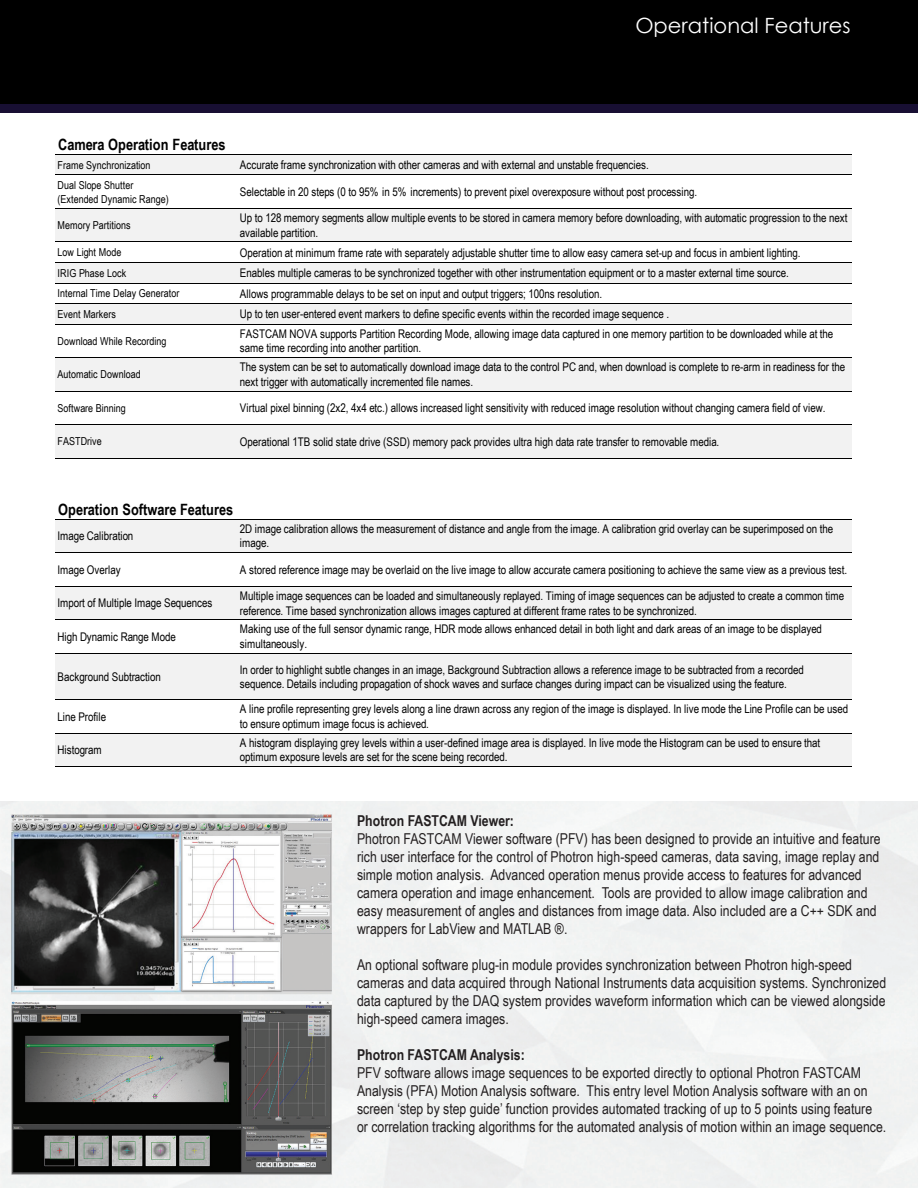
<style>
.page{position:relative;width:918px;height:1188px;background:#fff}
.page>*{position:absolute;margin:0;border:0;box-sizing:border-box;transform-origin:0 0}
.t1{font:21px "Century Gothic";color:#fff}
.t2{font:700 15.6px "Arial Narrow";color:#000}
.t3{font:15px/18px "Arial Narrow";color:#231f20}
.t4{font:700 15px "Arial Narrow";color:#231f20}
.t5{font:12px/14.5px "Arial Narrow";letter-spacing:-.01em;color:#000}
.t6{font:10.95px/14px "Arial Narrow";color:#000}
</style>
<div class="page">
<div style="left:0;top:0;width:918px;height:105px;background:#000"></div>
<img style="left:1px;top:801px;width:917px;height:387px">
<div style="left:0;top:105px;width:916px;height:8px;background:#180f33"></div>
<div style="left:55px;top:154px;width:797px;height:21px;background:#f2f2f2"></div>
<div style="left:55px;top:208px;width:797px;height:34px;background:#f2f2f2"></div>
<div style="left:55px;top:262px;width:797px;height:21px;background:#f2f2f2"></div>
<div style="left:55px;top:303px;width:797px;height:21px;background:#f2f2f2"></div>
<div style="left:55px;top:357px;width:797px;height:34px;background:#f2f2f2"></div>
<div style="left:55px;top:424px;width:797px;height:34px;background:#f2f2f2"></div>
<div style="left:55px;top:519px;width:797px;height:34px;background:#f2f2f2"></div>
<div style="left:55px;top:586px;width:797px;height:34px;background:#f2f2f2"></div>
<div style="left:55px;top:653px;width:797px;height:47px;background:#f2f2f2"></div>
<div style="left:55px;top:733px;width:797px;height:34px;background:#f2f2f2"></div>
<hr style="left:55px;top:154px;width:797px;height:1px;background:#000">
<hr style="left:55px;top:174px;width:797px;height:1px;background:#000">
<hr style="left:55px;top:208px;width:797px;height:1px;background:#000">
<hr style="left:55px;top:241px;width:797px;height:1px;background:#000">
<hr style="left:55px;top:262px;width:797px;height:1px;background:#000">
<hr style="left:55px;top:283px;width:797px;height:1px;background:#000">
<hr style="left:55px;top:303px;width:797px;height:1px;background:#000">
<hr style="left:55px;top:324px;width:797px;height:1px;background:#000">
<hr style="left:55px;top:357px;width:797px;height:1px;background:#000">
<hr style="left:55px;top:391px;width:797px;height:1px;background:#000">
<hr style="left:55px;top:424px;width:797px;height:1px;background:#000">
<hr style="left:55px;top:458px;width:797px;height:1px;background:#000">
<hr style="left:55px;top:519px;width:797px;height:1px;background:#000">
<hr style="left:55px;top:552px;width:797px;height:1px;background:#000">
<hr style="left:55px;top:586px;width:797px;height:1px;background:#000">
<hr style="left:55px;top:619px;width:797px;height:1px;background:#000">
<hr style="left:55px;top:653px;width:797px;height:1px;background:#000">
<hr style="left:55px;top:699px;width:797px;height:1px;background:#000">
<hr style="left:55px;top:733px;width:797px;height:1px;background:#000">
<hr style="left:55px;top:766px;width:797px;height:1px;background:#000">
<p class="t2" style="left:58px;top:133px;width:169px">Camera Operation Features</p>
<p class="t1" style="left:635px;top:11px;width:217px">Operational Features</p>
<p class="t6" style="left:58px;top:158px;width:95px">Frame Synchronization</p>
<p class="t5" style="left:240px;top:157px;width:410px">Accurate frame synchronization with other cameras and with external and unstable frequencies.</p>
<p class="t6" style="left:58px;top:177px;width:113px">Dual Slope Shutter (Extended Dynamic Range)</p>
<p class="t5" style="left:240px;top:184px;width:459px">Selectable in 20 steps (0 to 95% in 5% increments) to prevent pixel overexposure without post processing.</p>
<p class="t6" style="left:58px;top:218px;width:75px">Memory Partitions</p>
<p class="t5" style="left:240px;top:210px;width:609px">Up to 128 memory segments allow multiple events to be stored in camera memory before downloading, with automatic progression to the next available partition.</p>
<p class="t6" style="left:58px;top:245px;width:65px">Low Light Mode</p>
<p class="t5" style="left:240px;top:245px;width:562px">Operation at minimum frame rate with separately adjustable shutter time to allow easy camera set-up and focus in ambient lighting.</p>
<p class="t6" style="left:58px;top:266px;width:70px">IRIG Phase Lock</p>
<p class="t5" style="left:240px;top:265px;width:550px">Enables multiple cameras to be synchronized together with other instrumentation equipment or to a master external time source.</p>
<p class="t6" style="left:58px;top:286px;width:123px">Internal Time Delay Generator</p>
<p class="t5" style="left:240px;top:286px;width:364px">Allows programmable delays to be set on input and output triggers; 100ns resolution.</p>
<p class="t6" style="left:58px;top:307px;width:60px">Event Markers</p>
<p class="t5" style="left:240px;top:306px;width:431px">Up to ten user-entered event markers to define specific events within the recorded image sequence .</p>
<p class="t6" style="left:58px;top:334px;width:111px">Download While Recording</p>
<p class="t5" style="left:240px;top:326px;width:595px">FASTCAM NOVA supports Partition Recording Mode, allowing image data captured in one memory partition to be downloaded while at the same time recording into another partition.</p>
<p class="t6" style="left:58px;top:367px;width:85px">Automatic Download</p>
<p class="t5" style="left:240px;top:359px;width:607px">The system can be set to automatically download image data to the control PC and, when download is complete to re-arm in readiness for the next trigger with automatically incremented file names.</p>
<p class="t6" style="left:58px;top:401px;width:70px">Software Binning</p>
<p class="t5" style="left:240px;top:400px;width:587px">Virtual pixel binning (2x2, 4x4 etc.) allows increased light sensitivity with reduced image resolution without changing camera field of view.</p>
<p class="t6" style="left:58px;top:434px;width:46px">FASTDrive</p>
<p class="t5" style="left:240px;top:434px;width:481px">Operational 1TB solid state drive (SSD) memory pack provides ultra high data rate transfer to removable media.</p>
<p class="t2" style="left:58px;top:498px;width:177px">Operation Software Features</p>
<p class="t5" style="left:57px;top:528px;width:77px">Image Calibration</p>
<p class="t5" style="left:240px;top:521px;width:595px">2D image calibration allows the measurement of distance and angle from the image. A calibration grid overlay can be superimposed on the image.</p>
<p class="t5" style="left:58px;top:562px;width:65px">Image Overlay</p>
<p class="t5" style="left:240px;top:562px;width:609px">A stored reference image may be overlaid on the live image to allow accurate camera positioning to achieve the same view as a previous test.</p>
<p class="t5" style="left:58px;top:595px;width:156px">Import of Multiple Image Sequences</p>
<p class="t5" style="left:240px;top:588px;width:606px">Multiple image sequences can be loaded and simultaneously replayed. Timing of image sequences can be adjusted to create a common time reference. Time based synchronization allows images captured at different frame rates to be synchronized.</p>
<p class="t5" style="left:58px;top:629px;width:120px">High Dynamic Range Mode</p>
<p class="t5" style="left:240px;top:621px;width:584px">Making use of the full sensor dynamic range, HDR mode allows enhanced detail in both light and dark areas of an image to be displayed simultaneously.</p>
<p class="t5" style="left:58px;top:669px;width:105px">Background Subtraction</p>
<p class="t5" style="left:240px;top:662px;width:565px">In order to highlight subtle changes in an image, Background Subtraction allows a reference image to be subtracted from a recorded sequence. Details including propagation of shock waves and surface changes during impact can be visualized using the feature.</p>
<p class="t5" style="left:58px;top:709px;width:50px">Line Profile</p>
<p class="t5" style="left:240px;top:701px;width:610px">A line profile representing grey levels along a line drawn across any region of the image is displayed. In live mode the Line Profile can be used to ensure optimum image focus is achieved.</p>
<p class="t5" style="left:58px;top:742px;width:46px">Histogram</p>
<p class="t5" style="left:240px;top:735px;width:582px">A histogram displaying grey levels within a user-defined image area is displayed. In live mode the Histogram can be used to ensure that optimum exposure levels are set for the scene being recorded.</p>
<p class="t4" style="left:357px;top:809px;width:158px">Photron FASTCAM Viewer:</p>
<p class="t3" style="left:357px;top:829px;width:525px">Photron FASTCAM Viewer software (PFV) has been designed to provide an intuitive and feature rich user interface for the control of Photron high-speed cameras, data saving, image replay and simple motion analysis. Advanced operation menus provide access to features for advanced camera operation and image enhancement. Tools are provided to allow image calibration and easy measurement of angles and distances from image data. Also included are a C++ SDK and wrappers for LabView and MATLAB ®.</p>
<p class="t3" style="left:357px;top:955px;width:497px">An optional software plug-in module provides synchronization between Photron high-speed</p>
<p class="t3" style="left:357px;top:973px;width:531px;text-align:justify">cameras and data acquired through National Instruments data acquisition systems. Synchronized data captured by the DAQ system provides waveform information which can be viewed alongside high-speed camera images.</p>
<p class="t4" style="left:357px;top:1043px;width:169px">Photron FASTCAM Analysis:</p>
<p class="t3" style="left:357px;top:1063px;width:505px">PFV software allows image sequences to be exported directly to optional Photron FASTCAM</p>
<p class="t3" style="left:357px;top:1081px;width:517px">Analysis (PFA) Motion Analysis software. This entry level Motion Analysis software with an on screen ‘step by step guide’ function provides automated tracking of up to 5 points using feature</p>
<p class="t3" style="left:357px;top:1117px;width:531px">or correlation tracking algorithms for the automated analysis of motion within an image sequence.</p>
</div>
